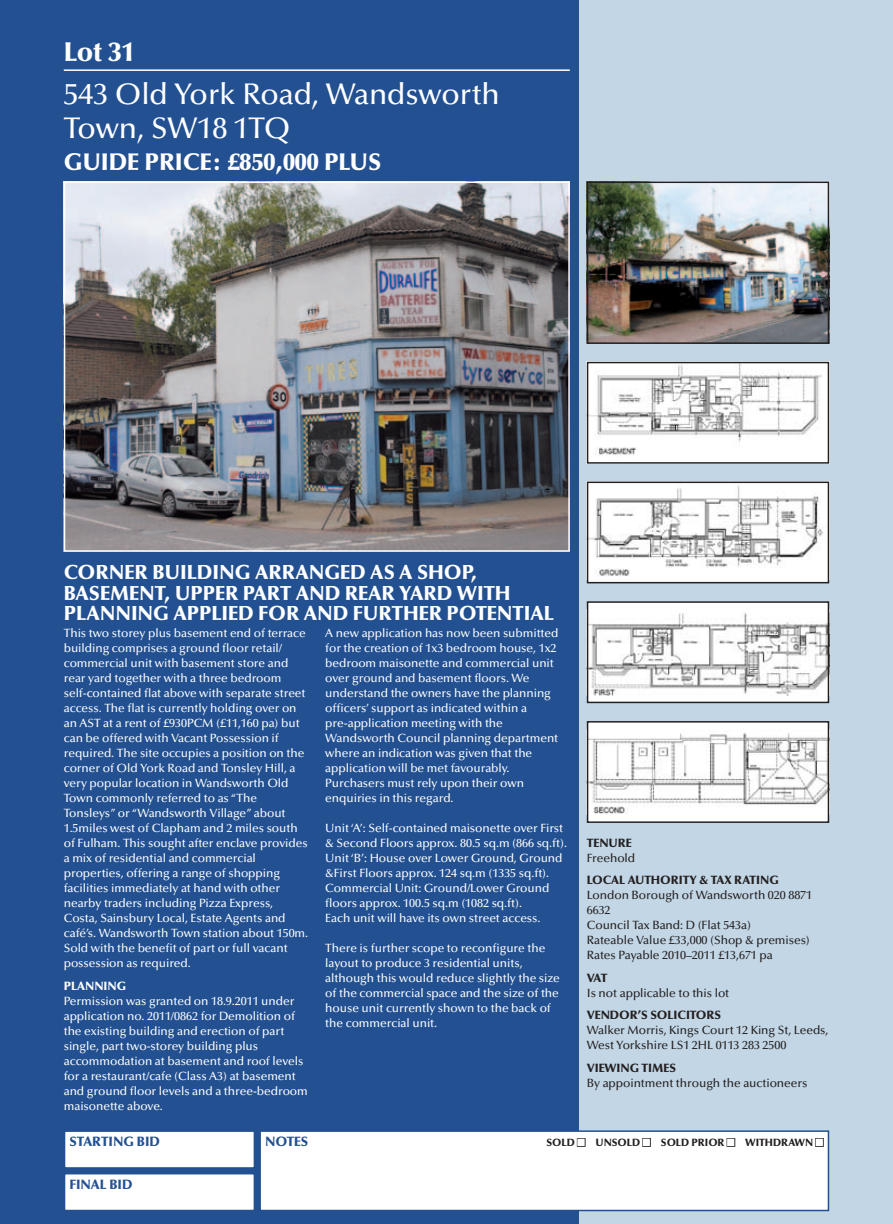
<style>
.page{position:relative;width:893px;height:1224px;background:#fff}
.page>*{position:absolute;margin:0;border:0;box-sizing:border-box;transform-origin:0 0}
.t1{font:500 30px/34.5px "Optima LT Std";letter-spacing:-.005em;color:#fff}
.t2{font:900 27px "Optima LT Std";color:#fff}
.t3{font:900 24px "Optima LT Std";letter-spacing:-.005em;color:#fff}
.t4{font:900 20.25px/20.2px "Optima LT Std";letter-spacing:-.005em;color:#fff}
.t5{font:900 13.5px "Optima LT Std";letter-spacing:-.005em;color:#225091}
.t6{font:500 12px/15px "Optima LT Std";letter-spacing:-.005em;color:#fff}
.t7{font:500 12px/15px "Optima LT Std";letter-spacing:-.005em;color:#231f20}
.t8{font:900 12px "Optima LT Std";letter-spacing:-.005em;color:#231f20}
.t9{font:900 12px "Optima LT Std";color:#fff}
.t10{font:900 10.5px "Optima LT Std";letter-spacing:-.005em;color:#231f20}
.s1{color:#fff}
</style>
<div class="page">
<div style="left:0;top:0;width:893px;height:1223px;background:#c2d6e5"></div>
<div style="left:0;top:0;width:578px;height:1223px;background:#225091"></div>
<hr style="left:64px;top:69px;width:506px;height:2px;background:#fff">
<img style="left:67px;top:184px;width:500px;height:364px">
<div style="left:64px;top:181px;width:506px;height:370px;border:2px solid #fff"></div>
<div style="left:65px;top:1130px;width:189px;height:37px;background:#fff"></div>
<div style="left:64px;top:1130px;width:191px;height:38px;border:2px solid #225091"></div>
<div style="left:65px;top:1173px;width:189px;height:37px;background:#fff"></div>
<div style="left:64px;top:1172px;width:191px;height:38px;border:2px solid #225091"></div>
<div style="left:260px;top:1130px;width:568px;height:80px;background:#fff"></div>
<div style="left:577px;top:1137px;width:9px;height:9px;border:2px solid #231f20"></div>
<div style="left:642px;top:1137px;width:9px;height:9px;border:2px solid #231f20"></div>
<div style="left:726px;top:1137px;width:9px;height:9px;border:2px solid #231f20"></div>
<div style="left:815px;top:1137px;width:9px;height:9px;border:2px solid #231f20"></div>
<div style="left:259px;top:1130px;width:570px;height:80px;border:2px solid #225091"></div>
<img style="left:590px;top:365px;width:236px;height:95px">
<div style="left:587px;top:362px;width:242px;height:101px;border:2px solid #231f20"></div>
<img style="left:590px;top:484px;width:236px;height:95px">
<div style="left:587px;top:481px;width:242px;height:102px;border:2px solid #231f20"></div>
<div style="left:588px;top:602px;width:240px;height:100px;background:#fff"></div>
<img style="left:590px;top:612px;width:236px;height:83px">
<div style="left:587px;top:601px;width:242px;height:102px;border:2px solid #231f20"></div>
<div style="left:588px;top:721px;width:240px;height:101px;background:#fff"></div>
<img style="left:590px;top:732px;width:236px;height:82px">
<div style="left:587px;top:721px;width:242px;height:101px;border:2px solid #231f20"></div>
<img style="left:590px;top:184px;width:236px;height:157px">
<div style="left:587px;top:181px;width:242px;height:163px;border:2px solid #231f20"></div>
<h2 class="t2" style="left:64px;top:36px;width:73px">LOT 31</h2>
<h1 class="t1" style="left:64px;top:77px;width:438px">543 Old York Road, Wandsworth<br>Town, SW18 1TQ</h1>
<h3 class="t3" style="left:64px;top:148px;width:290px">GUIDE PRICE: £850,000 PLUS</h3>
<h3 class="t4" style="left:64px;top:562px;width:492px">CORNER BUILDING ARRANGED AS A SHOP,<br>BASEMENT, UPPER PART AND REAR YARD WITH<br>PLANNING APPLIED FOR AND FURTHER POTENTIAL</h3>
<p class="t6" style="left:64px;top:625px;width:246px">This two storey plus basement end of terrace building comprises a ground floor retail/ commercial unit with basement store and rear yard together with a three bedroom self-contained flat above with separate street access. The flat is currently holding over on an AST at a rent of £930PCM (£11,160 pa) but can be offered with Vacant Possession if required. The site occupies a position on the corner of Old York Road and Tonsley Hill, a very popular location in Wandsworth Old Town commonly referred to as “The Tonsleys” or “Wandsworth Village” about 1.5miles west of Clapham and 2 miles south of Fulham. This sought after enclave provides a mix of residential and commercial properties, offering a range of shopping facilities immediately at hand with other nearby traders including Pizza Express, Costa, Sainsbury Local, Estate Agents and café’s. Wandsworth Town station about 150m.<br>Sold with the benefit of part or full vacant possession as required.</p>
<p class="t9" style="left:64px;top:978px;width:16px">PLANNING</p>
<p class="t6" style="left:64px;top:993px;width:246px">Permission was granted on 18.9.2011 under application no. 2011/0862 for Demolition of the existing building and erection of part single, part two-storey building plus accommodation at basement and roof levels for a restaurant/cafe (Class A3) at basement and ground floor levels and a three-bedroom maisonette above.</p>
<p class="t6" style="left:325px;top:625px;width:235px">A new application has now been submitted for the creation of 1x3 bedroom house, 1x2 bedroom maisonette and commercial unit over ground and basement floors. We understand the owners have the planning officers’ support as indicated within a pre-application meeting with the Wandsworth Council planning department where an indication was given that the application will be met favourably.<br>Purchasers must rely upon their own enquiries in this regard.</p>
<p class="t6" style="left:325px;top:820px;width:243px">Unit ‘A’: Self-contained maisonette over First &amp; Second Floors approx. 80.5 sq.m (866 sq.ft).<br>Unit ‘B’: House over Lower Ground, Ground &amp;First Floors approx. 124 sq.m (1335 sq.ft).<br>Commercial Unit: Ground/Lower Ground floors approx. 100.5 sq.m (1082 sq.ft).<br>Each unit will have its own street access.</p>
<p class="t6" style="left:325px;top:940px;width:236px">There is further scope to reconfigure the layout to produce 3 residential units, although this would reduce slightly the size of the commercial space and the size of the house unit currently shown to the back of the commercial unit.</p>
<p class="t8" style="left:587px;top:835px;width:47px">TENURE</p>
<p class="t7" style="left:587px;top:850px;width:50px">Freehold</p>
<p class="t8" style="left:587px;top:872px;width:193px">LOCAL AUTHORITY &amp; TAX RATING</p>
<p class="t7" style="left:587px;top:887px;width:227px">London Borough of Wandsworth 020 8871<br>6632<br>Council Tax Band: D (Flat 543a)<br>Rateable Value £33,000 (Shop &amp; premises)<br>Rates Payable 2010–2011 £13,671 pa</p>
<p class="t8" style="left:587px;top:970px;width:22px">VAT</p>
<p class="t7" style="left:587px;top:985px;width:144px">Is not applicable to this lot</p>
<p class="t8" style="left:587px;top:1007px;width:136px">VENDOR’S SOLICITORS</p>
<p class="t7" style="left:587px;top:1022px;width:243px">Walker Morris, Kings Court 12 King St, Leeds,<br>West Yorkshire LS1 2HL 0113 283 2500</p>
<p class="t8" style="left:587px;top:1060px;width:91px">VIEWING TIMES</p>
<p class="t7" style="left:587px;top:1075px;width:222px">By appointment through the auctioneers</p>
<p class="t5" style="left:70px;top:1133px;width:92px">STARTING BID</p>
<p class="t5" style="left:70px;top:1175px;width:65px">FINAL BID</p>
<p class="t5" style="left:265px;top:1133px;width:45px">NOTES</p>
<p class="t10" style="left:546px;top:1136px;width:278px">SOLD <span class="s1">■</span> UNSOLD <span class="s1">■</span> SOLD PRIOR <span class="s1">■</span> WITHDRAWN <span class="s1">■</span></p>
</div>
